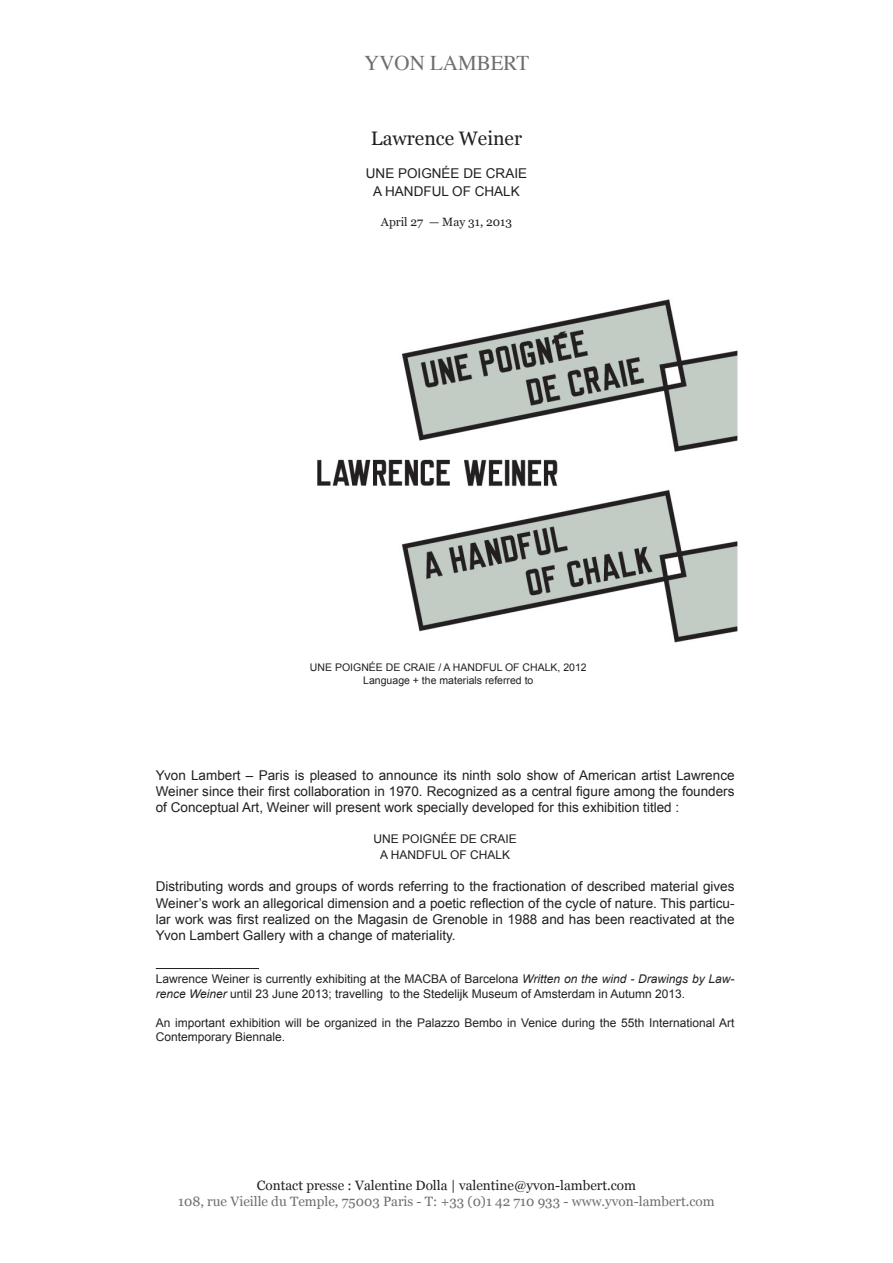
<style>
.page{position:relative;width:893px;height:1263px;background:#fff}
.page>*{position:absolute;margin:0;border:0;box-sizing:border-box;transform-origin:0 0}
.t1{font:21px "Times";color:#6d6e71}
.t2{font:19.5px "Georgia";color:#231f20}
.t3{font:13.5px/16.2px "Arial";color:#231f20;text-align:justify}
.t4{font:13.5px "Georgia";color:#6d6e71}
.t5{font:13.5px "Georgia";color:#231f20}
.t6{font:12px/14.4px "Arial";color:#231f20}
.t7{font:12px "Georgia";color:#231f20}
.t8{font:10.5px/12.6px "Arial";color:#231f20;text-align:center}
.s1{font-style:italic}
</style>
<div class="page">
<hr style="left:156px;top:968px;width:103px;height:1px;background:#231f20">
<img style="left:317px;top:299px;width:421px;height:344px">
<h1 class="t1" style="left:364px;top:43px;width:166px">YVON LAMBERT</h1>
<h2 class="t2" style="left:371px;top:127px;width:152px">Lawrence Weiner</h2>
<p class="t3" style="left:366px;top:164px;width:163px;line-height:18px;text-align:center">UNE POIGNÉE DE CRAIE<br>A HANDFUL OF CHALK</p>
<p class="t7" style="left:381px;top:215px;width:133px">April 27 — May 31, 2013</p>
<p class="t8" style="left:310px;top:661px;width:278px">UNE POIGNÉE DE CRAIE / A HANDFUL OF CHALK, 2012<br>Language + the materials referred to</p>
<p class="t3" style="left:156px;top:767px;width:580px">Yvon Lambert – Paris is pleased to announce its ninth solo show of American artist Lawrence Weiner since their first collaboration in 1970. Recognized as a central figure among the founders of Conceptual Art, Weiner will present work specially developed for this exhibition titled :</p>
<p class="t6" style="left:373px;top:831px;width:145px;line-height:16.2px;text-align:center">UNE POIGNÉE DE CRAIE<br>A HANDFUL OF CHALK</p>
<p class="t3" style="left:156px;top:879px;width:580px">Distributing words and groups of words referring to the fractionation of described material gives Weiner’s work an allegorical dimension and a poetic reflection of the cycle of nature. This particu&shy;lar work was first realized on the Magasin de Grenoble in 1988 and has been reactivated at the Yvon Lambert Gallery with a change of materiality.</p>
<p class="t6" style="left:156px;top:972px;width:580px">Lawrence Weiner is currently exhibiting at the MACBA of Barcelona <span class="s1">Written on the wind - Drawings by Law&shy;rence Weiner</span> until 23 June 2013; travelling to the Stedelijk Museum of Amsterdam in Autumn 2013.</p>
<p class="t6" style="left:156px;top:1015px;width:580px">An important exhibition will be organized in the Palazzo Bembo in Venice during the 55th International Art<br>Contemporary Biennale.</p>
<p class="t5" style="left:257px;top:1177px;width:381px">Contact presse : Valentine Dolla | valentine@yvon-lambert.com</p>
<p class="t4" style="left:178px;top:1193px;width:538px">108, rue Vieille du Temple, 75003 Paris - T: +33 (0)1 42 710 933 - www.yvon-lambert.com</p>
</div>
